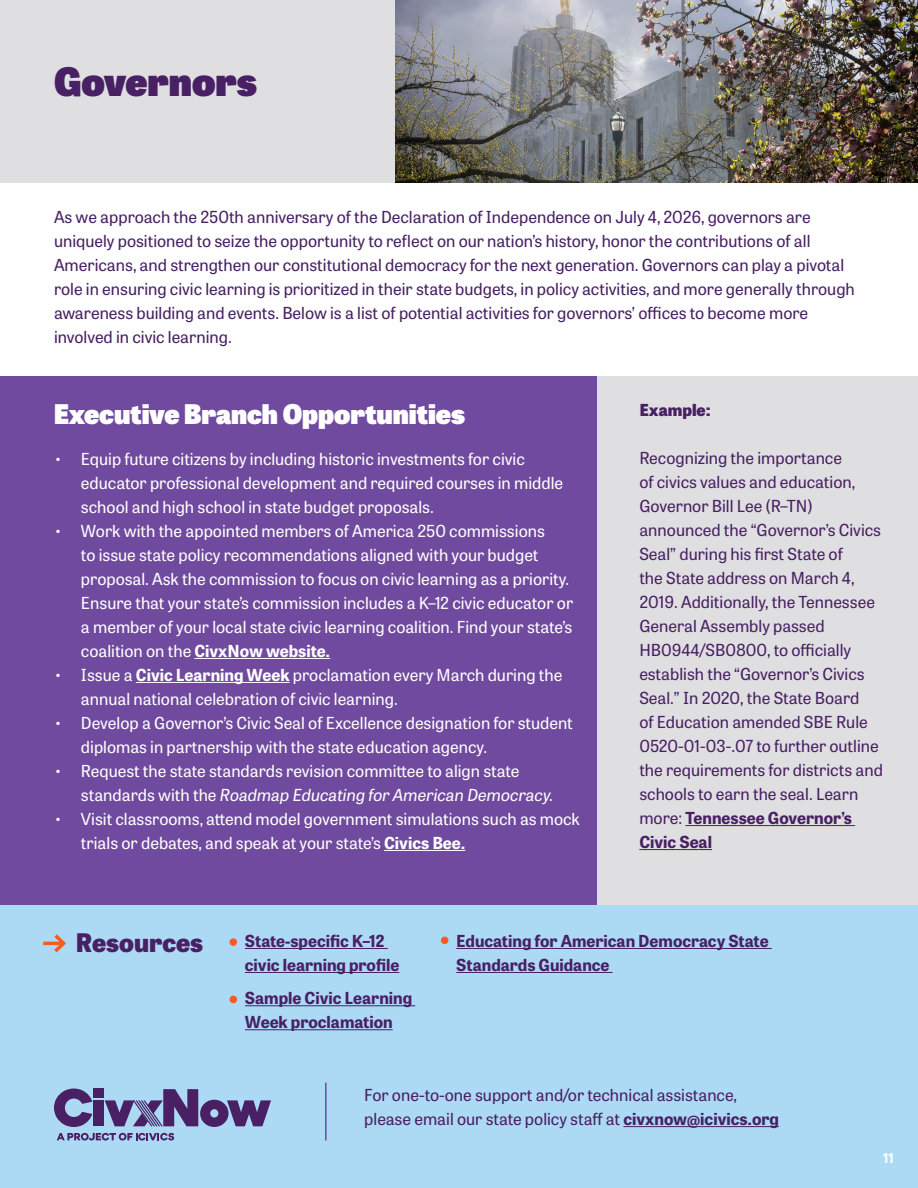
<style>
.page{position:relative;width:918px;height:1188px;background:#fff}
.page>*{position:absolute;margin:0;border:0;box-sizing:border-box;transform-origin:0 0}
.t1{font:800 39px "Tablet Gothic";color:#482063}
.t2{font:800 27px "Tablet Gothic";color:#fff}
.t3{font:800 25.5px "Tablet Gothic";color:#482063}
.t4{font:16.5px/24px "Tablet Gothic";color:#482063}
.t5{font:16.5px/24px "Tablet Gothic";color:#fff}
.t6{font:700 16.5px/24px "Tablet Gothic";color:#482063}
.t7{font:800 16.5px "Tablet Gothic";color:#482063}
.t8{font:700 13.5px "Tablet Gothic";color:#fff}
.s1{font-weight:700}
.s2{font-style:italic}
</style>
<div class="page">
<div style="left:0;top:377px;width:598px;height:528px;background:#704a9e"></div>
<div style="left:598px;top:377px;width:320px;height:528px;background:#dfdfe1"></div>
<div style="left:0;top:0;width:452px;height:183px;background:#dfdfe1"></div>
<hr style="left:685px;top:825px;width:170px;height:1px;background:#482063">
<hr style="left:639px;top:849px;width:73px;height:1px;background:#482063">
<hr style="left:194px;top:658px;width:136px;height:1px;background:#fff">
<hr style="left:136px;top:682px;width:154px;height:1px;background:#fff">
<hr style="left:384px;top:850px;width:81px;height:1px;background:#fff">
<img style="left:395px;top:0;width:523px;height:183px">
<div style="left:0;top:905px;width:918px;height:283px;background:#acdaf5"></div>
<hr style="left:456px;top:948px;width:316px;height:1px;background:#482063">
<hr style="left:456px;top:972px;width:157px;height:1px;background:#482063">
<hr style="left:245px;top:948px;width:143px;height:1px;background:#482063">
<hr style="left:245px;top:972px;width:154px;height:1px;background:#482063">
<hr style="left:245px;top:1005px;width:170px;height:1px;background:#482063">
<hr style="left:245px;top:1029px;width:148px;height:1px;background:#482063">
<svg style="left:43px;top:934px;width:23px;height:18px"></svg>
<div style="left:441px;top:937px;width:7px;height:7px;background:#f15d22;border-radius:50%"></div>
<div style="left:230px;top:938px;width:7px;height:8px;background:#f15d22;border-radius:50%"></div>
<div style="left:230px;top:996px;width:7px;height:7px;background:#f15d22;border-radius:50%"></div>
<div style="left:94px;top:1100px;width:10px;height:26px;background:#482063"></div>
<div style="left:94px;top:1089px;width:10px;height:9px;background:#482063"></div>
<svg style="left:54px;top:1089px;width:38px;height:38px"></svg>
<svg style="left:105px;top:1089px;width:166px;height:38px"></svg>
<svg style="left:57px;top:1133px;width:117px;height:8px"></svg>
<hr style="left:623px;top:1126px;width:156px;height:1px;background:#482063">
<hr style="left:325px;top:1083px;width:2px;height:58px;background:#704a9e">
<h1 class="t1" style="left:54px;top:52px;width:204px">Governors</h1>
<p class="t4" style="left:54px;top:204px;width:802px">As we approach the 250th anniversary of the Declaration of Independence on July 4, 2026, governors are uniquely positioned to seize the opportunity to reflect on our nation’s history, honor the contributions of all Americans, and strengthen our constitutional democracy for the next generation. Governors can play a pivotal role in ensuring civic learning is prioritized in their state budgets, in policy activities, and more generally through awareness building and events. Below is a list of potential activities for governors’ offices to become more involved in civic learning.</p>
<h2 class="t2" style="left:54px;top:393px;width:413px">Executive Branch Opportunities</h2>
<p class="t5" style="left:81px;top:446px;width:484px;text-indent:-27px">• Equip future citizens by including historic investments for civic educator professional development and required courses in middle school and high school in state budget proposals.</p>
<p class="t5" style="left:81px;top:518px;width:494px;text-indent:-27px">• Work with the appointed members of America 250 commissions<br>to issue state policy recommendations aligned with your budget proposal. Ask the commission to focus on civic learning as a priority.<br>Ensure that your state’s commission includes a K–12 civic educator or a member of your local state civic learning coalition. Find your state’s coalition on the <span class="s1">CivxNow website.</span></p>
<p class="t5" style="left:81px;top:662px;width:483px;text-indent:-27px">• Issue a <span class="s1">Civic Learning Week</span> proclamation every March during the annual national celebration of civic learning.</p>
<p class="t5" style="left:81px;top:710px;width:493px;text-indent:-27px">• Develop a Governor’s Civic Seal of Excellence designation for student diplomas in partnership with the state education agency.</p>
<p class="t5" style="left:81px;top:758px;width:474px;text-indent:-27px">• Request the state standards revision committee to align state standards with the <span class="s2">Roadmap Educating for American Democracy.</span></p>
<p class="t5" style="left:81px;top:806px;width:501px;text-indent:-27px">• Visit classrooms, attend model government simulations such as mock trials or debates, and speak at your state’s <span class="s1">Civics Bee.</span></p>
<p class="t7" style="left:639px;top:398px;width:73px">Example:</p>
<p class="t4" style="left:639px;top:445px;width:245px">Recognizing the importance<br>of civics values and education,<br>Governor Bill Lee (R–TN) announced the “Governor’s Civics<br>Seal” during his first State of<br>the State address on March 4,<br>2019. Additionally, the Tennessee<br>General Assembly passed<br>HB0944/SB0800, to officially establish the “Governor’s Civics<br>Seal.” In 2020, the State Board<br>of Education amended SBE Rule<br>0520-01-03-.07 to further outline the requirements for districts and schools to earn the seal. Learn more: <span class="s1">Tennessee Governor’s<br>Civic Seal</span></p>
<h3 class="t3" style="left:76px;top:924px;width:129px">Resources</h3>
<p class="t6" style="left:456px;top:928px;width:314px">Educating for American Democracy State<br>Standards Guidance</p>
<p class="t6" style="left:245px;top:928px;width:156px">State-specific K–12 civic learning profile</p>
<p class="t6" style="left:245px;top:985px;width:169px">Sample Civic Learning<br>Week proclamation</p>
<p class="t4" style="left:364px;top:1082px;width:416px">For one-to-one support and/or technical assistance, please email our state policy staff at <span class="s1">civxnow@icivics.org</span></p>
<p class="t8" style="left:883px;top:1149px;width:12px">11</p>
</div>
